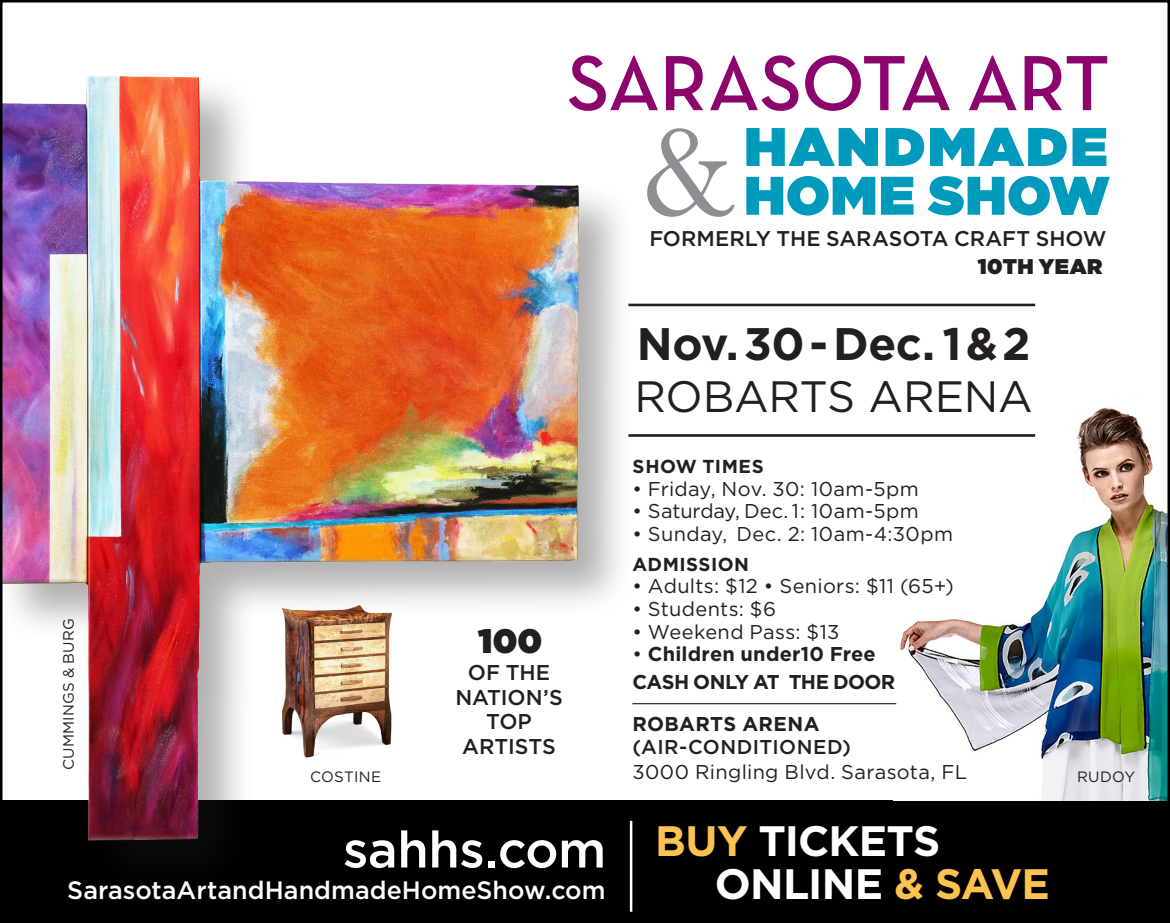
<style>
.page{position:relative;width:1170px;height:923px;background:#fff}
.page>*{position:absolute;margin:0;border:0;box-sizing:border-box;transform-origin:0 0}
.t1{font:133.25px "Baskerville";color:#8d8f92}
.t2{font:79.5px "Neutra Text Demi Alt";letter-spacing:-.015em;color:#8c056d}
.t3{font:900 54.25px "Gotham";letter-spacing:.035em;color:#009abc;scale:1.04 1}
.t4{font:900 54.25px "Gotham";letter-spacing:.01em;color:#009abc}
.t5{font:500 50.75px "Gotham";letter-spacing:-.01em;color:#fff}
.t6{font:700 45.5px "Gotham";letter-spacing:-.01em;color:#231f20}
.t7{font:43.75px "Gotham";letter-spacing:-.005em;color:#231f20}
.t8{font:700 42.5px "Gotham";letter-spacing:-.02em;color:#fff}
.t9{font:900 34px "Gotham";color:#231f20}
.t10{font:500 25px "Gotham";color:#fff}
.t11{font:500 21.5px "Gotham";letter-spacing:-.005em;color:#231f20}
.t12{font:500 21.25px "Gotham";color:#231f20}
.t13{font:900 21.25px "Gotham";letter-spacing:.02em;color:#231f20}
.Paragraph_Style_1{font:20px "Gotham";letter-spacing:.015em;color:#231f20}
.Paragraph_Style_1-2{font:700 20px "Gotham";letter-spacing:.01em;color:#231f20}
.Paragraph_Style_1-3{font:700 20px "Gotham";letter-spacing:-.03em;color:#231f20}
.Paragraph_Style_1-4{font:500 20px "Gotham";letter-spacing:.025em;color:#231f20}
.Paragraph_Style_1-5{font:700 18.75px "Gotham";letter-spacing:.025em;color:#231f20}
.t14{font:15px "Gotham";letter-spacing:.02em;color:#231f20}
.s1{font-weight:400}
.s2{color:#fdc251}
</style>
<div class="page">
<div style="left:0;top:800px;width:1170px;height:122px;background:#000001"></div>
<hr style="left:630px;top:820px;width:2px;height:91px;background:#fff">
<div style="left:0;top:71px;width:635px;height:825px;background:#231f20;opacity:.35"></div>
<img style="left:3px;top:71px;width:591px;height:788px">
<img style="left:894px;top:407px;width:273px;height:393px">
<img style="left:271px;top:586px;width:132px;height:179px">
<hr style="left:628px;top:303px;width:407px;height:3px;background:#231f20">
<hr style="left:628px;top:434px;width:407px;height:3px;background:#231f20">
<hr style="left:632px;top:703px;width:264px;height:1px;background:#000001">
<p class="t2" style="left:567px;top:34px;width:544px">SARASOTA ART</p>
<p class="t3" style="left:744px;top:108px;width:351px">HANDMADE</p>
<p class="t1" style="left:641px;top:87px;width:95px">&amp;</p>
<p class="t4" style="left:744px;top:157px;width:367px">HOME SHOW</p>
<p class="t12" style="left:649px;top:226px;width:459px">FORMERLY THE SARASOTA CRAFT SHOW</p>
<p class="t13" style="left:978px;top:251px;width:126px">10TH YEAR</p>
<p class="t14" style="left:60px;top:770px;width:153px;rotate:-90deg">CUMMINGS &amp; BURG</p>
<p class="t6" style="left:637px;top:317px;width:395px">Nov. 30-Dec. 1&amp;2</p>
<p class="t7" style="left:634px;top:372px;width:400px">ROBARTS ARENA</p>
<p class="Paragraph_Style_1-5" style="left:632px;top:456px;width:133px">SHOW TIMES</p>
<p class="Paragraph_Style_1" style="left:632px;top:478px;width:288px">• Friday, Nov. 30: 10am-5pm</p>
<p class="Paragraph_Style_1" style="left:632px;top:500px;width:288px">• Saturday, Dec. 1: 10am-5pm</p>
<p class="Paragraph_Style_1" style="left:632px;top:523px;width:322px">• Sunday, Dec. 2: 10am-4:30pm</p>
<p class="Paragraph_Style_1-5" style="left:632px;top:553px;width:118px">ADMISSION</p>
<p class="Paragraph_Style_1" style="left:632px;top:575px;width:323px">• Adults: $12 • Seniors: $11 (65+)</p>
<p class="Paragraph_Style_1" style="left:632px;top:598px;width:145px">• Students: $6</p>
<p class="Paragraph_Style_1" style="left:632px;top:620px;width:209px">• Weekend Pass: $13</p>
<p class="Paragraph_Style_1-2" style="left:632px;top:642px;width:245px"><span class="s1">•</span> Children under10 Free</p>
<p class="Paragraph_Style_1-3" style="left:632px;top:670px;width:265px">CASH ONLY AT THE DOOR</p>
<p class="Paragraph_Style_1-2" style="left:632px;top:712px;width:189px">ROBARTS ARENA</p>
<p class="Paragraph_Style_1-4" style="left:632px;top:735px;width:220px">(AIR-CONDITIONED)</p>
<p class="Paragraph_Style_1" style="left:632px;top:760px;width:336px">3000 Ringling Blvd. Sarasota, FL</p>
<p class="t9" style="left:478px;top:616px;width:66px">100</p>
<p class="t11" style="left:468px;top:660px;width:84px">OF THE</p>
<p class="t11" style="left:455px;top:685px;width:109px">NATION’S</p>
<p class="t11" style="left:486px;top:709px;width:47px">TOP</p>
<p class="t11" style="left:462px;top:734px;width:95px">ARTISTS</p>
<p class="t14" style="left:310px;top:768px;width:73px">COSTINE</p>
<p class="t14" style="left:1077px;top:768px;width:60px">RUDOY</p>
<p class="t5" style="left:343px;top:820px;width:265px">sahhs.com</p>
<p class="t10" style="left:67px;top:876px;width:540px">SarasotaArtandHandmadeHomeShow.com</p>
<p class="t8" style="left:655px;top:816px;width:287px"><span class="s2">BUY</span> TICKETS</p>
<p class="t8" style="left:715px;top:858px;width:337px">ONLINE <span class="s2">&amp; SAVE</span></p>
</div>
